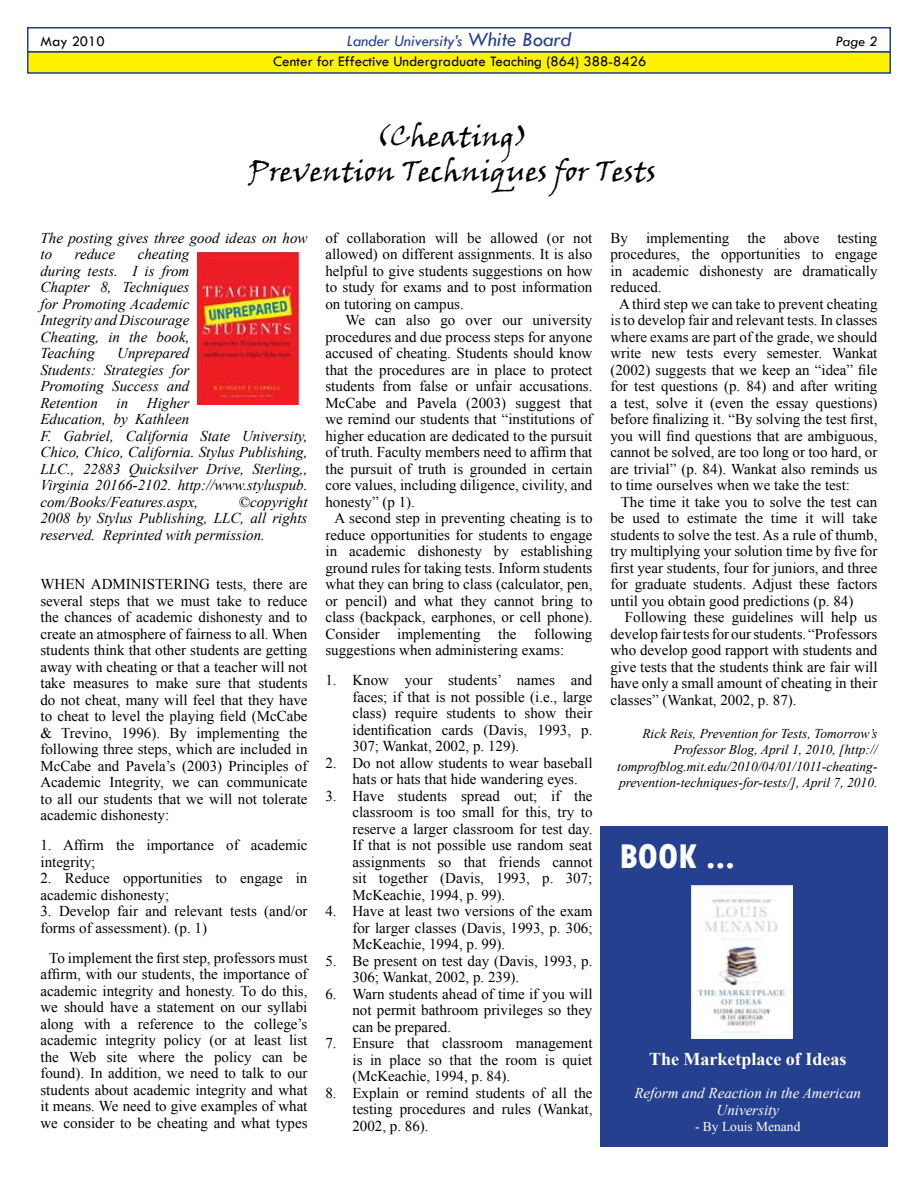
<style>
.page{position:relative;width:918px;height:1188px;background:#fff}
.page>*{position:absolute;margin:0;border:0;box-sizing:border-box;transform-origin:0 0}
.t1{font:800 condensed 36px "Tw Cen";color:#fff}
.t2{font:28.5px/34.2px "Viner Hand ITC";color:#000;text-align:center}
.t3{font:700 18px "Times New Roman";color:#fff}
.t4{font:italic 16.5px "Tw Cen";color:#25408f}
.t5{font:15px/16.5px "Times New Roman";color:#000;text-align:justify}
.t6{font:italic 15px/16.5px "Times New Roman";color:#000}
.t7{font:15px "Tw Cen";color:#000}
.t8{font:italic 15px/16.5px "Times New Roman";color:#fff;text-align:center}
.t9{font:italic 15px "Tw Cen";color:#000}
.t10{font:italic 13.5px/16.5px "Times New Roman";color:#000;text-align:right}
.t11{font:13.5px "Times New Roman";color:#fff}
.s1{font-size:21px}
</style>
<div class="page">
<div style="left:27px;top:27px;width:864px;height:25px;background:#fff;border:2px solid #25408f"></div>
<div style="left:27px;top:51px;width:864px;height:23px;background:#fff200;border:2px solid #25408f"></div>
<img style="left:197px;top:253px;width:103px;height:152px">
<div style="left:600px;top:826px;width:288px;height:322px;background:#25408f"></div>
<img style="left:692px;top:885px;width:101px;height:153px">
<p class="t4" style="left:347px;top:31px;width:226px">Lander University’s <span class="s1">White Board</span></p>
<p class="t7" style="left:273px;top:52px;width:375px">Center for Effective Undergraduate Teaching (864) 388-8426</p>
<p class="t7" style="left:40px;top:33px;width:66px">May 2010</p>
<p class="t9" style="left:836px;top:33px;width:43px">Page 2</p>
<h2 class="t2" style="left:248px;top:118px;width:409px">(Cheating)<br>Prevention Techniques for Tests</h2>
<p class="t6" style="left:40px;top:229px;width:269px">The posting gives three good ideas on how to</p>
<p class="t6" style="left:40px;top:246px;width:150px;text-align:justify;text-indent:97px">cheating during tests. I is from Chapter 8, Techniques for Promoting Academic Integrity and Discourage Cheating, in the book, Teaching</p>
<p class="t6" style="left:75px;top:246px;width:42px">reduce</p>
<p class="t6" style="left:40px;top:345px;width:269px;text-indent:77px">Unprepared<br>Students: Strategies for<br>Promoting Success and<br>Retention in Higher<br>Education, by Kathleen<br>F. Gabriel, California State University,<br>Chico, Chico, California. Stylus Publishing,<br>LLC., 22883 Quicksilver Drive, Sterling,,<br>Virginia 20166-2102. http://www.styluspub. com/Books/Features.aspx,</p>
<p class="t6" style="left:40px;top:493px;width:269px;text-align:justify;text-indent:198px">©copyright 2008 by Stylus Publishing, LLC, all rights reserved. Reprinted with permission.</p>
<p class="t5" style="left:40px;top:576px;width:63px">When adm</p>
<p class="t5" style="left:40px;top:576px;width:269px;text-indent:85px">inis tering tests, there are several steps that we must take to reduce the chances of academic dishonesty and to create an atmosphere of fairness to all. When students think that other students are getting away with cheating or that a teacher will not take measures to make sure that students do not cheat, many will feel that they have to cheat to level the playing field (McCabe &amp; Trevino, 1996). By implementing the following three steps, which are included in McCabe and Pavela’s (2003) Principles of Academic Integrity, we can communicate to all our students that we will not tolerate academic dishonesty:</p>
<p class="t5" style="left:40px;top:837px;width:269px">1. Affirm the importance of academic integrity;</p>
<p class="t5" style="left:40px;top:870px;width:269px">2. Reduce opportunities to engage in academic dishonesty;</p>
<p class="t5" style="left:40px;top:903px;width:269px">3. Develop fair and relevant tests (and/or forms of assessment). (p. 1)</p>
<p class="t5" style="left:40px;top:949px;width:269px;text-align:center">To implement the first step, professors must affirm, with our students, the importance of academic integrity and honesty. To do this, we should have a statement on our syllabi along with a reference to the college’s academic integrity policy (or at least list the Web site where the policy can be found). In addition, we need to talk to our students about academic integrity and what it means. We need to give examples of what we consider to be cheating and what types</p>
<p class="t5" style="left:325px;top:229px;width:269px">of collaboration will be allowed (or not allowed) on different assignments. It is also helpful to give students suggestions on how to study for exams and to post information on tutoring on campus.</p>
<p class="t5" style="left:345px;top:312px;width:249px">We can also go over our university</p>
<p class="t5" style="left:325px;top:328px;width:268px">procedures and due process steps for anyone</p>
<p class="t5" style="left:325px;top:345px;width:268px">accused of cheating. Students should know</p>
<p class="t5" style="left:325px;top:361px;width:269px">that the procedures are in place to protect</p>
<p class="t5" style="left:325px;top:378px;width:269px">students from false or unfair accusations.</p>
<p class="t5" style="left:325px;top:394px;width:268px">McCabe and Pavela (2003) suggest that</p>
<p class="t5" style="left:325px;top:411px;width:268px">we remind our students that “institutions of</p>
<p class="t5" style="left:325px;top:427px;width:269px">higher education are dedicated to the pursuit</p>
<p class="t5" style="left:325px;top:444px;width:269px">of truth. Faculty members need to affirm that</p>
<p class="t5" style="left:325px;top:460px;width:269px">the pursuit of truth is grounded in certain</p>
<p class="t5" style="left:325px;top:477px;width:269px">core values, including diligence, civility, and</p>
<p class="t5" style="left:325px;top:493px;width:91px">honesty” (p 1).</p>
<p class="t5" style="left:334px;top:510px;width:260px">A second step in preventing cheating is to</p>
<p class="t5" style="left:325px;top:526px;width:268px">reduce opportunities for students to engage</p>
<p class="t5" style="left:325px;top:543px;width:269px">in academic dishonesty by establishing</p>
<p class="t5" style="left:325px;top:559px;width:268px">ground rules for taking tests. Inform students</p>
<p class="t5" style="left:325px;top:576px;width:269px">what they can bring to class (calculator, pen,</p>
<p class="t5" style="left:325px;top:592px;width:269px">or pencil) and what they cannot bring to</p>
<p class="t5" style="left:325px;top:609px;width:269px">class (backpack, earphones, or cell phone).</p>
<p class="t5" style="left:325px;top:625px;width:268px">Consider implementing the following</p>
<p class="t5" style="left:325px;top:642px;width:240px">suggestions when administering exams:</p>
<p class="t5" style="left:352px;top:672px;width:241px;text-indent:-27px">1. Know your students’ names and faces; if that is not possible (i.e., large class) require students to show their identification cards (Davis, 1993, p.<br>307; Wankat, 2002, p. 129).</p>
<p class="t5" style="left:352px;top:754px;width:242px;text-indent:-27px">2. Do not allow students to wear baseball hats or hats that hide wandering eyes.</p>
<p class="t5" style="left:352px;top:787px;width:242px;text-indent:-27px">3. Have students spread out; if the classroom is too small for this, try to reserve a larger classroom for test day.<br>If that is not possible use random seat assignments so that friends cannot sit together (Davis, 1993, p. 307; McKeachie, 1994, p. 99).</p>
<p class="t5" style="left:352px;top:903px;width:242px;text-indent:-27px">4. Have at least two versions of the exam for larger classes (Davis, 1993, p. 306; McKeachie, 1994, p. 99).</p>
<p class="t5" style="left:352px;top:952px;width:242px;text-indent:-27px">5. Be present on test day (Davis, 1993, p.<br>306; Wankat, 2002, p. 239).</p>
<p class="t5" style="left:352px;top:985px;width:242px;text-indent:-27px">6. Warn students ahead of time if you will not permit bathroom privileges so they can be prepared.</p>
<p class="t5" style="left:352px;top:1035px;width:242px;text-indent:-27px">7. Ensure that classroom management is in place so that the room is quiet (McKeachie, 1994, p. 84).</p>
<p class="t5" style="left:352px;top:1084px;width:242px;text-indent:-27px">8. Explain or remind students of all the testing procedures and rules (Wankat, 2002, p. 86).</p>
<p class="t5" style="left:610px;top:229px;width:268px">By implementing the above testing</p>
<p class="t5" style="left:610px;top:246px;width:268px">procedures, the opportunities to engage</p>
<p class="t5" style="left:610px;top:262px;width:269px">in academic dishonesty are dramatically</p>
<p class="t5" style="left:610px;top:279px;width:53px">reduced.</p>
<p class="t5" style="left:619px;top:295px;width:260px">A third step we can take to prevent cheating</p>
<p class="t5" style="left:610px;top:312px;width:269px">is to develop fair and relevant tests. In classes</p>
<p class="t5" style="left:610px;top:328px;width:268px">where exams are part of the grade, we should</p>
<p class="t5" style="left:610px;top:345px;width:269px">write new tests every semester. Wankat</p>
<p class="t5" style="left:610px;top:361px;width:268px">(2002) suggests that we keep an “idea” file</p>
<p class="t5" style="left:610px;top:378px;width:268px">for test questions (p. 84) and after writing</p>
<p class="t5" style="left:610px;top:394px;width:269px">a test, solve it (even the essay questions)</p>
<p class="t5" style="left:610px;top:411px;width:268px">before finalizing it. “By solving the test first,</p>
<p class="t5" style="left:610px;top:427px;width:269px">you will find questions that are ambiguous,</p>
<p class="t5" style="left:610px;top:444px;width:268px">cannot be solved, are too long or too hard, or</p>
<p class="t5" style="left:610px;top:460px;width:268px">are trivial” (p. 84). Wankat also reminds us</p>
<p class="t5" style="left:610px;top:477px;width:241px">to time ourselves when we take the test:</p>
<p class="t5" style="left:621px;top:493px;width:258px">The time it take you to solve the test can</p>
<p class="t5" style="left:610px;top:510px;width:268px">be used to estimate the time it will take</p>
<p class="t5" style="left:610px;top:526px;width:269px">students to solve the test. As a rule of thumb,</p>
<p class="t5" style="left:610px;top:543px;width:268px">try multiplying your solution time by five for</p>
<p class="t5" style="left:610px;top:559px;width:269px">first year students, four for juniors, and three</p>
<p class="t5" style="left:610px;top:576px;width:269px">for graduate students. Adjust these factors</p>
<p class="t5" style="left:610px;top:592px;width:244px">until you obtain good predictions (p. 84)</p>
<p class="t5" style="left:625px;top:609px;width:254px">Following these guidelines will help us</p>
<p class="t5" style="left:610px;top:625px;width:268px">develop fair tests for our students. “Professors</p>
<p class="t5" style="left:610px;top:642px;width:269px">who develop good rapport with students and</p>
<p class="t5" style="left:610px;top:658px;width:269px">give tests that the students think are fair will</p>
<p class="t5" style="left:610px;top:675px;width:269px">have only a small amount of cheating in their</p>
<p class="t5" style="left:610px;top:691px;width:188px">classes” (Wankat, 2002, p. 87).</p>
<p class="t10" style="left:617px;top:725px;width:262px">Rick Reis, Prevention for Tests, Tomorrow’s Professor Blog, April 1, 2010, [http:// tomprofblog.mit.edu/2010/04/01/1011-cheating&shy;prevention-techniques-for-tests/], April 7, 2010.</p>
<h1 class="t1" style="left:620px;top:835px;width:117px">BOOK ...</h1>
<p class="t3" style="left:649px;top:1047px;width:199px">The Marketplace of Ideas</p>
<p class="t8" style="left:634px;top:1084px;width:228px">Reform and Reaction in the American<br>University</p>
<p class="t11" style="left:695px;top:1117px;width:107px">- By Louis Menand</p>
</div>
